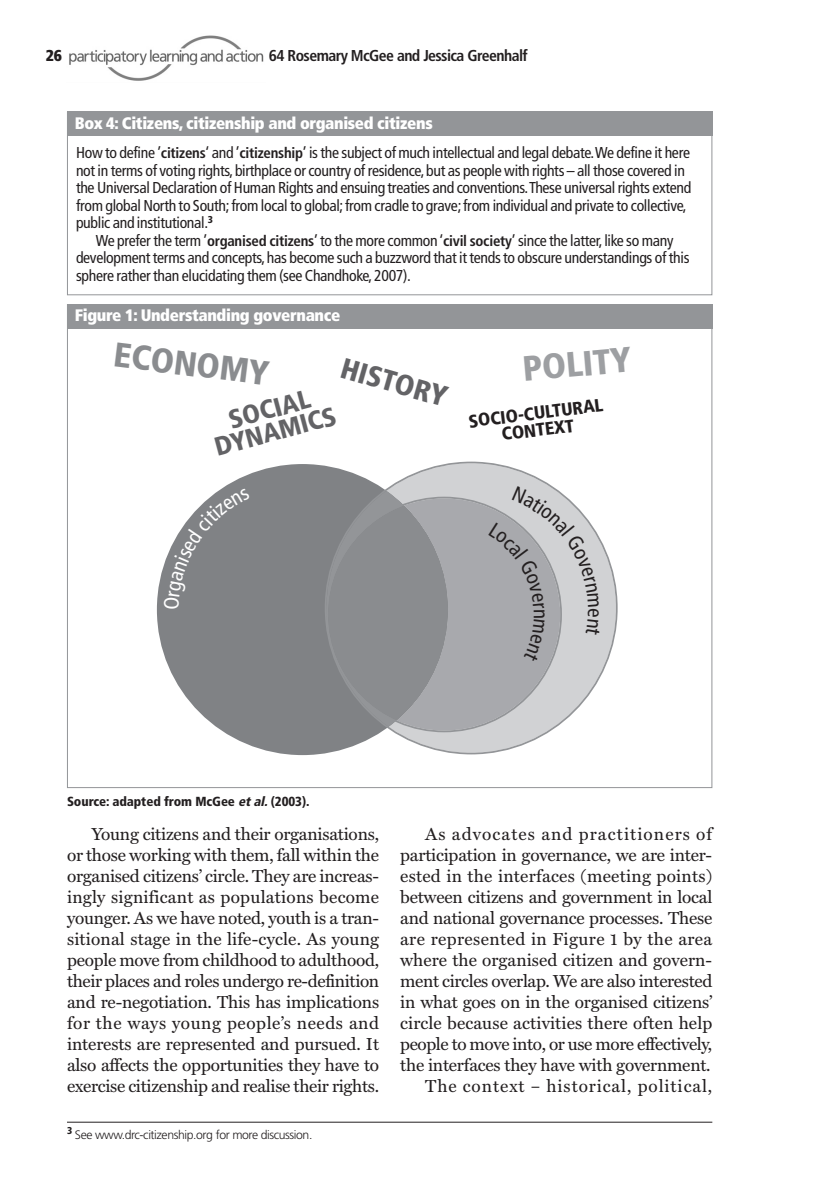
<style>
.page{position:relative;width:829px;height:1191px;background:#fff}
.page>*{position:absolute;margin:0;border:0;box-sizing:border-box;transform-origin:0 0}
.t1{font:900 condensed 35.18px "Frutiger";color:#9d9fa2}
.t2{font:900 condensed 34.3px "Frutiger";color:#8a8c8f}
.t3{font:900 condensed 29.05px "Frutiger";color:#636366}
.t4{font:900 condensed 26.25px/23.1px "Frutiger";color:#636366;text-align:center}
.t5{font:900 condensed 18.03px/16.8px "Frutiger";color:#231f20;text-align:center}
.t6{font:17.5px/21px "Miller Text";letter-spacing:-.01em;color:#231f20;text-align:justify}
.t7{font:900 condensed 16.62px "Frutiger";letter-spacing:-.02em;color:#fff}
.t8{font:condensed 15.75px/17.5px "Frutiger";letter-spacing:-.02em;color:#231f20}
.t9{font:700 condensed 15.75px "Frutiger";letter-spacing:-.035em;color:#231f20}
.t10{font:900 condensed 15.75px "Frutiger";color:#231f20}
.t11{font:900 condensed 13.12px "Frutiger";letter-spacing:-.005em;color:#231f20}
.t12{font:300 12.25px "Frutiger";letter-spacing:-.035em;color:#231f20}
.s1{font-weight:700;font-size:14.88px}
.s2{font-style:italic}
</style>
<div class="page">
<img style="left:69px;top:35px;width:195px;height:46px">
<div style="left:67px;top:112px;width:645px;height:24px;background:#939598"></div>
<div style="left:67px;top:112px;width:645px;height:183px;border:1px solid #939598"></div>
<div style="left:67px;top:304px;width:645px;height:24px;background:#939598"></div>
<hr style="left:67px;top:1121px;width:645px;height:1px;background:#231f20">
<div style="left:157px;top:464px;width:291px;height:291px;background:#808285;border-radius:50%"></div>
<svg style="left:325px;top:461px;width:292px;height:293px"></svg>
<svg style="left:164px;top:488px;width:59px;height:77px"></svg>
<svg style="left:326px;top:486px;width:274px;height:244px"></svg>
<p class="t10" style="left:46px;top:50px;width:18px">26</p>
<p class="t9" style="left:269px;top:50px;width:260px">64 Rosemary McGee and Jessica Greenhalf</p>
<p class="t7" style="left:75px;top:116px;width:359px">Box 4: Citizens, citizenship and organised citizens</p>
<p class="t8" style="left:76px;top:145px;width:616px">How to define ’<span class="s1">citizens</span>‘ and ’<span class="s1">citizenship</span>’ is the subject of much intellectual and legal debate. We define it here not in terms of voting rights, birthplace or country of residence, but as people with rights – all those covered in the Universal Declaration of Human Rights and ensuing treaties and conventions. These universal rights extend from global North to South; from local to global; from cradle to grave; from individual and private to collective, public and institutional.<sup>3</sup></p>
<p class="t8" style="left:76px;top:233px;width:615px;text-indent:20px">We prefer the term ’<span class="s1">organised citizens</span>’ to the more common ‘<span class="s1">civil society</span>’ since the latter, like so many development terms and concepts, has become such a buzzword that it tends to obscure understandings of this sphere rather than elucidating them (see Chandhoke, 2007).</p>
<p class="t7" style="left:75px;top:309px;width:267px">Figure 1: Understanding governance</p>
<h2 class="t2" style="left:116px;top:341px;width:157px;rotate:7deg">ECONOMY</h2>
<h3 class="t4" style="left:207px;top:416px;width:126px;rotate:-15deg">SOCIAL<br>DYNAMICS</h3>
<h3 class="t3" style="left:345px;top:356px;width:111px;rotate:16deg">HISTORY</h3>
<h1 class="t1" style="left:521px;top:355px;width:110px;rotate:-5deg">POLITY</h1>
<p class="t5" style="left:467px;top:414px;width:137px;rotate:-7deg">SOCIO-CULTURAL<br>CONTEXT</p>
<p class="t11" style="left:67px;top:796px;width:244px">Source: adapted from McGee <span class="s2">etal.</span>(2003).</p>
<p class="t6" style="left:67px;top:825px;width:314px;text-indent:25px">Young citizens and their organisations, or those working with them, fall within the organised citizens’ circle. They are increas&shy;ingly significant as populations become younger. As we have noted, youth is a tran&shy;sitional stage in the life-cycle. As young people move from childhood to adulthood, their places and roles undergo re-definition and re-negotiation. This has implications for the ways young people’s needs and interests are represented and pursued. It also affects the opportunities they have to exercise citizenship and realise their rights.</p>
<p class="t6" style="left:400px;top:825px;width:314px;text-align:right">As advocates and practitioners of participation in governance, we are inter&shy;ested in the interfaces (meeting points) between citizens and government in local and national governance processes. These are represented in Figure 1 by the area where the organised citizen and govern&shy;ment circles overlap. We are also interested in what goes on in the organised citizens’ circle because activities there often help people to move into, or use more effectively, the interfaces they have with government.<br>The context – historical, political,</p>
<p class="t12" style="left:67px;top:1129px;width:247px"><sup>3</sup> See www.drc-citizenship.org for more discussion.</p>
</div>
